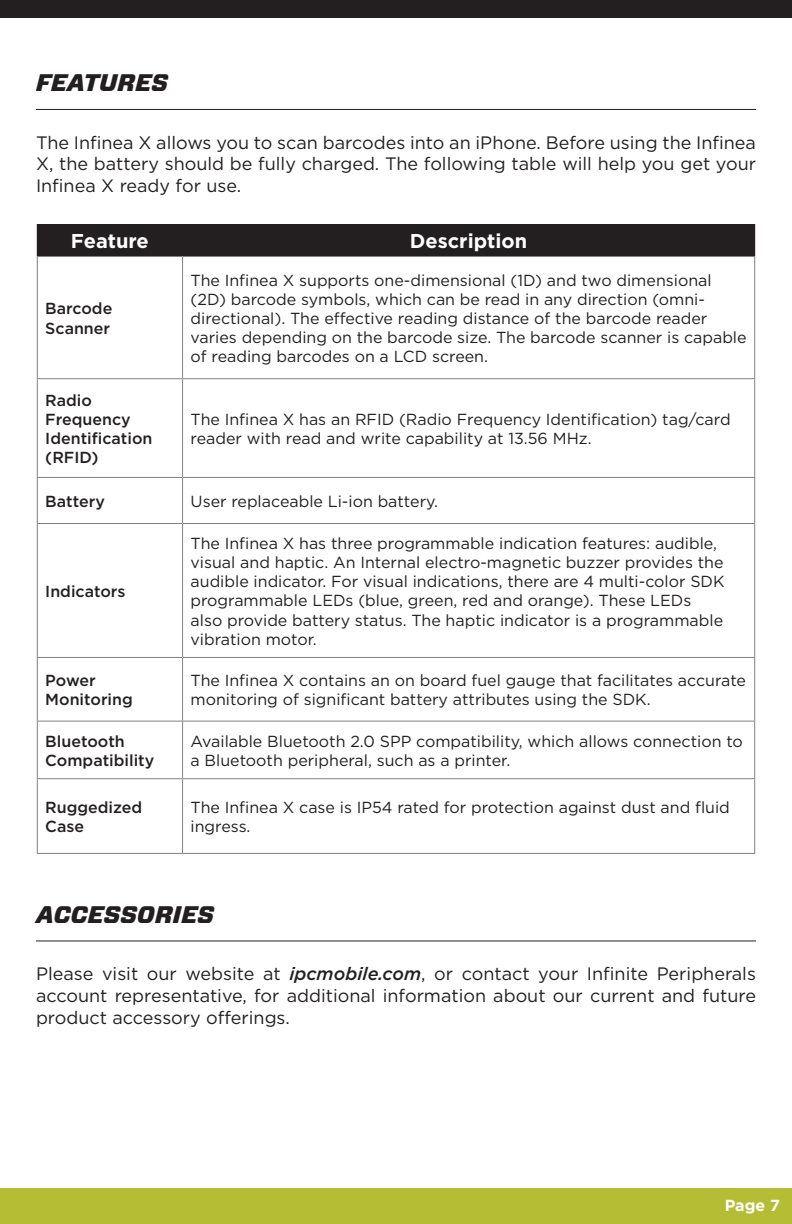
<style>
.page{position:relative;width:792px;height:1224px;background:#fff}
.page>*{position:absolute;margin:0;border:0;box-sizing:border-box;transform-origin:0 0}
.Header_1__Half_Page{font:italic 900 24px "Forza";color:#231f20}
.t1{font:700 20px "Gotham";color:#fff}
.t2{font:18px/21.6px "Gotham";color:#231f20;text-align:justify}
.Table_Text{font:16px/19.2px "Gotham";color:#231f20}
.Table_Text-2{font:500 16px/19.2px "Gotham";color:#231f20}
.t3{font:700 16px "Gotham";color:#fff}
.s1{font-weight:500;font-style:italic}
</style>
<div class="page">
<div style="left:0;top:1188px;width:792px;height:36px;background:#b4bd34"></div>
<div style="left:0;top:0;width:792px;height:18px;background:#231f20"></div>
<hr style="left:36px;top:109px;width:720px;height:1px;background:#231f20">
<hr style="left:36px;top:941px;width:720px;height:1px;background:#231f20">
<div style="left:37px;top:224px;width:146px;height:32px;background:#231f20"></div>
<div style="left:183px;top:224px;width:572px;height:32px;background:#231f20"></div>
<hr style="left:37px;top:256px;width:146px;height:1px;background:#808080">
<hr style="left:37px;top:257px;width:1px;height:121px;background:#808080">
<hr style="left:183px;top:256px;width:572px;height:1px;background:#808080">
<hr style="left:182px;top:257px;width:1px;height:121px;background:#808080">
<hr style="left:754px;top:257px;width:1px;height:121px;background:#808080">
<hr style="left:37px;top:378px;width:146px;height:1px;background:#808080">
<hr style="left:37px;top:379px;width:1px;height:98px;background:#808080">
<hr style="left:183px;top:378px;width:572px;height:1px;background:#808080">
<hr style="left:182px;top:379px;width:1px;height:98px;background:#808080">
<hr style="left:754px;top:379px;width:1px;height:98px;background:#808080">
<hr style="left:37px;top:477px;width:146px;height:1px;background:#808080">
<hr style="left:37px;top:478px;width:1px;height:45px;background:#808080">
<hr style="left:183px;top:477px;width:572px;height:1px;background:#808080">
<hr style="left:182px;top:478px;width:1px;height:45px;background:#808080">
<hr style="left:754px;top:478px;width:1px;height:45px;background:#808080">
<hr style="left:37px;top:523px;width:146px;height:1px;background:#808080">
<hr style="left:37px;top:524px;width:1px;height:133px;background:#808080">
<hr style="left:183px;top:523px;width:572px;height:1px;background:#808080">
<hr style="left:182px;top:524px;width:1px;height:133px;background:#808080">
<hr style="left:754px;top:524px;width:1px;height:133px;background:#808080">
<hr style="left:37px;top:657px;width:146px;height:1px;background:#808080">
<hr style="left:37px;top:658px;width:1px;height:63px;background:#808080">
<hr style="left:183px;top:657px;width:572px;height:1px;background:#808080">
<hr style="left:182px;top:658px;width:1px;height:63px;background:#808080">
<hr style="left:754px;top:658px;width:1px;height:63px;background:#808080">
<hr style="left:37px;top:721px;width:146px;height:1px;background:#808080">
<hr style="left:37px;top:722px;width:1px;height:56px;background:#808080">
<hr style="left:183px;top:721px;width:572px;height:1px;background:#808080">
<hr style="left:182px;top:722px;width:1px;height:56px;background:#808080">
<hr style="left:754px;top:722px;width:1px;height:56px;background:#808080">
<hr style="left:37px;top:778px;width:146px;height:1px;background:#808080">
<hr style="left:37px;top:779px;width:1px;height:74px;background:#808080">
<hr style="left:183px;top:778px;width:572px;height:1px;background:#808080">
<hr style="left:182px;top:779px;width:1px;height:74px;background:#808080">
<hr style="left:754px;top:779px;width:1px;height:74px;background:#808080">
<hr style="left:37px;top:853px;width:146px;height:1px;background:#808080">
<hr style="left:183px;top:853px;width:572px;height:1px;background:#808080">
<p class="Header_1__Half_Page" style="left:36px;top:66px;width:134px">FEATURES</p>
<p class="t2" style="left:36px;top:131px;width:722px">The Infinea X allows you to scan barcodes into an iPhone. Before using the Infinea X, the battery should be fully charged. The following table will help you get your Infinea X ready for use.</p>
<p class="t1" style="left:71px;top:228px;width:79px">Feature</p>
<p class="t1" style="left:410px;top:228px;width:119px">Description</p>
<p class="Table_Text-2" style="left:45px;top:299px;width:69px">Barcode<br>Scanner</p>
<p class="Table_Text-2" style="left:45px;top:390px;width:109px">Radio<br>Frequency<br>Identification (RFID)</p>
<p class="Table_Text" style="left:191px;top:270px;width:558px">The Infinea X supports one-dimensional (1D) and two dimensional (2D) barcode symbols, which can be read in any direction (omni&shy;directional). The effective reading distance of the barcode reader varies depending on the barcode size. The barcode scanner is capable of reading barcodes on a LCD screen.</p>
<p class="Table_Text" style="left:191px;top:409px;width:542px">The Infinea X has an RFID (Radio Frequency Identification) tag/card reader with read and write capability at 13.56 MHz.</p>
<p class="Table_Text-2" style="left:45px;top:491px;width:61px">Battery</p>
<p class="Table_Text" style="left:191px;top:491px;width:249px">User replaceable Li-ion battery.</p>
<p class="Table_Text-2" style="left:45px;top:581px;width:82px">Indicators</p>
<p class="Table_Text" style="left:191px;top:533px;width:536px">The Infinea X has three programmable indication features: audible, visual and haptic. An Internal electro-magnetic buzzer provides the audible indicator. For visual indications, there are 4 multi-color SDK programmable LEDs (blue, green, red and orange). These LEDs also provide battery status. The haptic indicator is a programmable vibration motor.</p>
<p class="Table_Text-2" style="left:45px;top:671px;width:89px">Power<br>Monitoring</p>
<p class="Table_Text" style="left:191px;top:670px;width:557px">The Infinea X contains an on board fuel gauge that facilitates accurate monitoring of significant battery attributes using the SDK.</p>
<p class="Table_Text-2" style="left:45px;top:731px;width:111px">Bluetooth<br>Compatibility</p>
<p class="Table_Text" style="left:191px;top:731px;width:554px">Available Bluetooth 2.0 SPP compatibility, which allows connection to a Bluetooth peripheral, such as a printer.</p>
<p class="Table_Text-2" style="left:45px;top:797px;width:99px">Ruggedized<br>Case</p>
<p class="Table_Text" style="left:191px;top:797px;width:541px">The Infinea X case is IP54 rated for protection against dust and fluid ingress.</p>
<p class="Header_1__Half_Page" style="left:36px;top:898px;width:180px">ACCESSORIES</p>
<p class="t2" style="left:36px;top:963px;width:722px">Please visit our website at <span class="s1">ipcmobile.com</span>, or contact your Infinite Peripherals account representative, for additional information about our current and future product accessory offerings.</p>
<p class="t3" style="left:725px;top:1195px;width:57px">Page 7</p>
</div>
